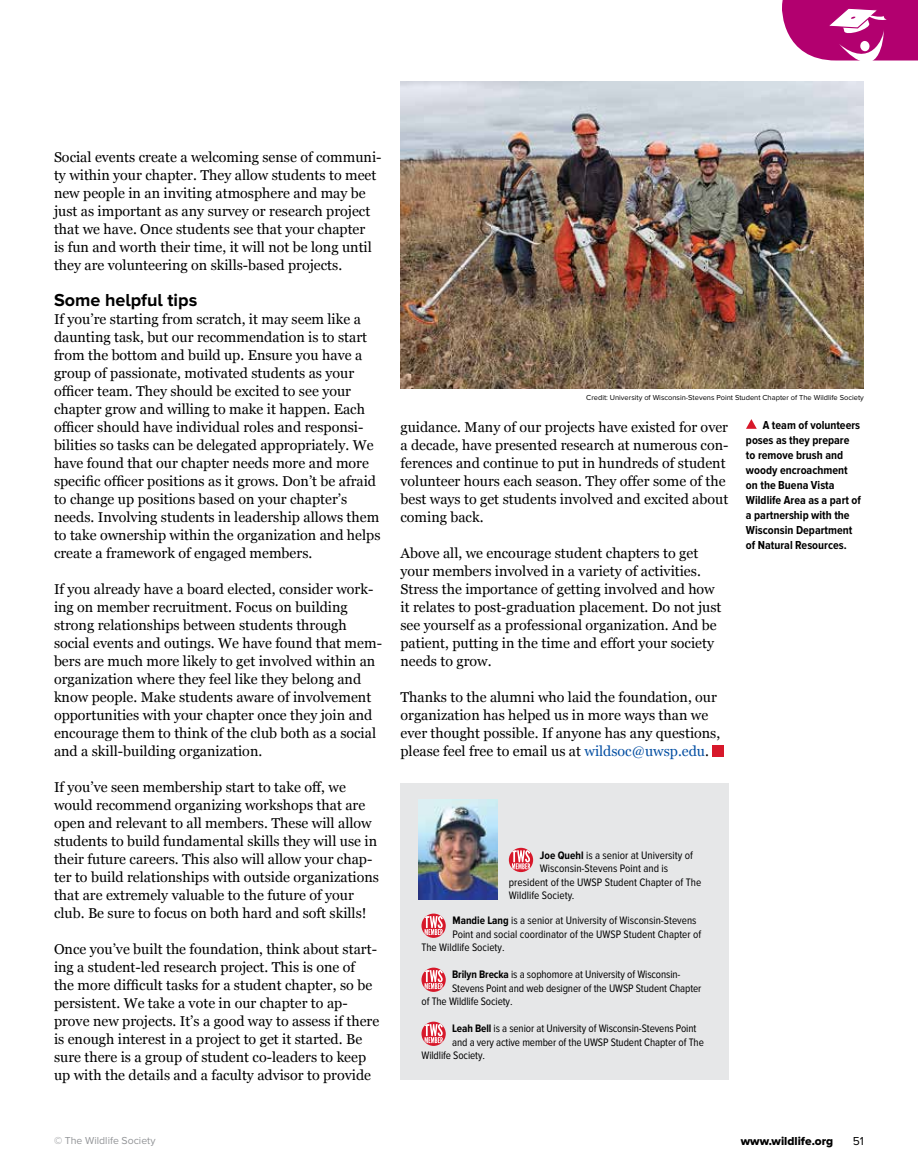
<style>
.page{position:relative;width:918px;height:1175px;background:#fff}
.page>*{position:absolute;margin:0;border:0;box-sizing:border-box;transform-origin:0 0}
.t1{font:700 18px "Proxima Nova A";color:#000}
.t2{font:14.25px/18px "Georgia";color:#000}
.t3{font:700 12px/15px "Proxima Nova Cond";color:#000}
.t4{font:12px "Proxima Nova Extrabld";color:#000}
.t5{font:12px "Proxima Nova";color:#000}
.t6{font:11.25px "Proxima Nova Cond";letter-spacing:-.01em;color:#000}
.t7{font:10.5px "Proxima Nova";color:#939598}
.t8{font:7.5px "Proxima Nova";color:#000}
.s1{color:#034ea2}
.s2{font-weight:700}
</style>
<div class="page">
<div style="left:712px;top:745px;width:12px;height:11px;background:#d7182a"></div>
<img style="left:400px;top:82px;width:464px;height:306px">
<svg style="left:746px;top:419px;width:11px;height:10px"></svg>
<svg style="left:782px;top:0;width:136px;height:61px"></svg>
<div style="left:400px;top:783px;width:329px;height:297px;background:#e6e7e8"></div>
<svg style="left:509px;top:847px;width:24px;height:25px"></svg>
<svg style="left:512px;top:850px;width:18px;height:19px"></svg>
<img style="left:419px;top:800px;width:79px;height:99px">
<svg style="left:422px;top:913px;width:24px;height:24px"></svg>
<svg style="left:424px;top:916px;width:19px;height:19px"></svg>
<svg style="left:422px;top:967px;width:24px;height:24px"></svg>
<svg style="left:424px;top:970px;width:19px;height:19px"></svg>
<svg style="left:422px;top:1021px;width:24px;height:24px"></svg>
<svg style="left:424px;top:1024px;width:19px;height:19px"></svg>
<p class="t2" style="left:54px;top:148px;width:329px">Social events create a welcoming sense of communi&shy;ty within your chapter. They allow students to meet new people in an inviting atmosphere and may be just as important as any survey or research project that we have. Once students see that your chapter<br>is fun and worth their time, it will not be long until they are volunteering on skills-based projects.</p>
<p class="t1" style="left:54px;top:290px;width:145px">Some helpful tips</p>
<p class="t2" style="left:54px;top:310px;width:328px">If you’re starting from scratch, it may seem like a daunting task, but our recommendation is to start from the bottom and build up. Ensure you have a group of passionate, motivated students as your officer team. They should be excited to see your chapter grow and willing to make it happen. Each officer should have individual roles and responsi&shy;bilities so tasks can be delegated appropriately. We have found that our chapter needs more and more specific officer positions as it grows. Don’t be afraid to change up positions based on your chapter’s needs. Involving students in leadership allows them to take ownership within the organization and helps create a framework of engaged members.</p>
<p class="t2" style="left:54px;top:580px;width:330px">If you already have a board elected, consider work&shy;ing on member recruitment. Focus on building strong relationships between students through social events and outings. We have found that mem&shy;bers are much more likely to get involved within an organization where they feel like they belong and know people. Make students aware of involvement opportunities with your chapter once they join and encourage them to think of the club both as a social and a skill-building organization.</p>
<p class="t2" style="left:54px;top:778px;width:327px">If you’ve seen membership start to take off, we would recommend organizing workshops that are open and relevant to all members. These will allow students to build fundamental skills they will use in their future careers. This also will allow your chap&shy;ter to build relationships with outside organizations that are extremely valuable to the future of your club. Be sure to focus on both hard and soft skills!</p>
<p class="t2" style="left:54px;top:940px;width:327px">Once you’ve built the foundation, think about start&shy;ing a student-led research project. This is one of<br>the more difficult tasks for a student chapter, so be persistent. We take a vote in our chapter to ap&shy;prove new projects. It’s a good way to assess if there is enough interest in a project to get it started. Be sure there is a group of student co-leaders to keep up with the details and a faculty advisor to provide</p>
<p class="t8" style="left:586px;top:393px;width:279px">Credit: University of Wisconsin-Stevens Point Student Chapter of The Wildlife Society</p>
<p class="t3" style="left:746px;top:418px;width:117px;text-indent:17px">A team of volunteers poses as they prepare to remove brush and woody encroachment on the Buena Vista<br>Wildlife Area as a part of a partnership with the<br>Wisconsin Department of Natural Resources.</p>
<p class="t2" style="left:400px;top:418px;width:330px">guidance. Many of our projects have existed for over a decade, have presented research at numerous con&shy;ferences and continue to put in hundreds of student volunteer hours each season. They offer some of the best ways to get students involved and excited about coming back.</p>
<p class="t2" style="left:400px;top:544px;width:323px">Above all, we encourage student chapters to get your members involved in a variety of activities.<br>Stress the importance of getting involved and how it relates to post-graduation placement. Do not just see yourself as a professional organization. And be patient, putting in the time and effort your society needs to grow.</p>
<p class="t2" style="left:400px;top:688px;width:321px">Thanks to the alumni who laid the foundation, our organization has helped us in more ways than we ever thought possible. If anyone has any questions, please feel free to email us at <span class="s1">wildsoc@uwsp.edu</span>.</p>
<p class="t6" style="left:540px;top:848px;width:155px"><span class="s2">Joe Quehl</span> is a senior at University of</p>
<p class="t6" style="left:540px;top:862px;width:130px">Wisconsin-Stevens Point and is</p>
<p class="t6" style="left:509px;top:875px;width:194px">president of the UWSP Student Chapter of The</p>
<p class="t6" style="left:509px;top:889px;width:67px">Wildlife Society.</p>
<p class="t6" style="left:453px;top:914px;width:245px"><span class="s2">Mandie Lang</span> is a senior at University of Wisconsin-Stevens</p>
<p class="t6" style="left:453px;top:927px;width:250px">Point and social coordinator of the UWSP Student Chapter of</p>
<p class="t6" style="left:422px;top:941px;width:85px">The Wildlife Society.</p>
<p class="t6" style="left:452px;top:968px;width:230px"><span class="s2">Brilyn Brecka</span> is a sophomore at University of Wisconsin-</p>
<p class="t6" style="left:452px;top:981px;width:251px">Stevens Point and web designer of the UWSP Student Chapter</p>
<p class="t6" style="left:422px;top:995px;width:93px">of The Wildlife Society.</p>
<p class="t6" style="left:452px;top:1022px;width:246px"><span class="s2">Leah Bell</span> is a senior at University of Wisconsin-Stevens Point</p>
<p class="t6" style="left:452px;top:1035px;width:253px">and a very active member of the UWSP Student Chapter of The</p>
<p class="t6" style="left:422px;top:1049px;width:65px">Wildlife Society.</p>
<p class="t7" style="left:54px;top:1134px;width:103px">© The Wildlife Society</p>
<p class="t4" style="left:741px;top:1133px;width:94px">www.wildlife.org</p>
<p class="t5" style="left:853px;top:1133px;width:13px">51</p>
</div>
